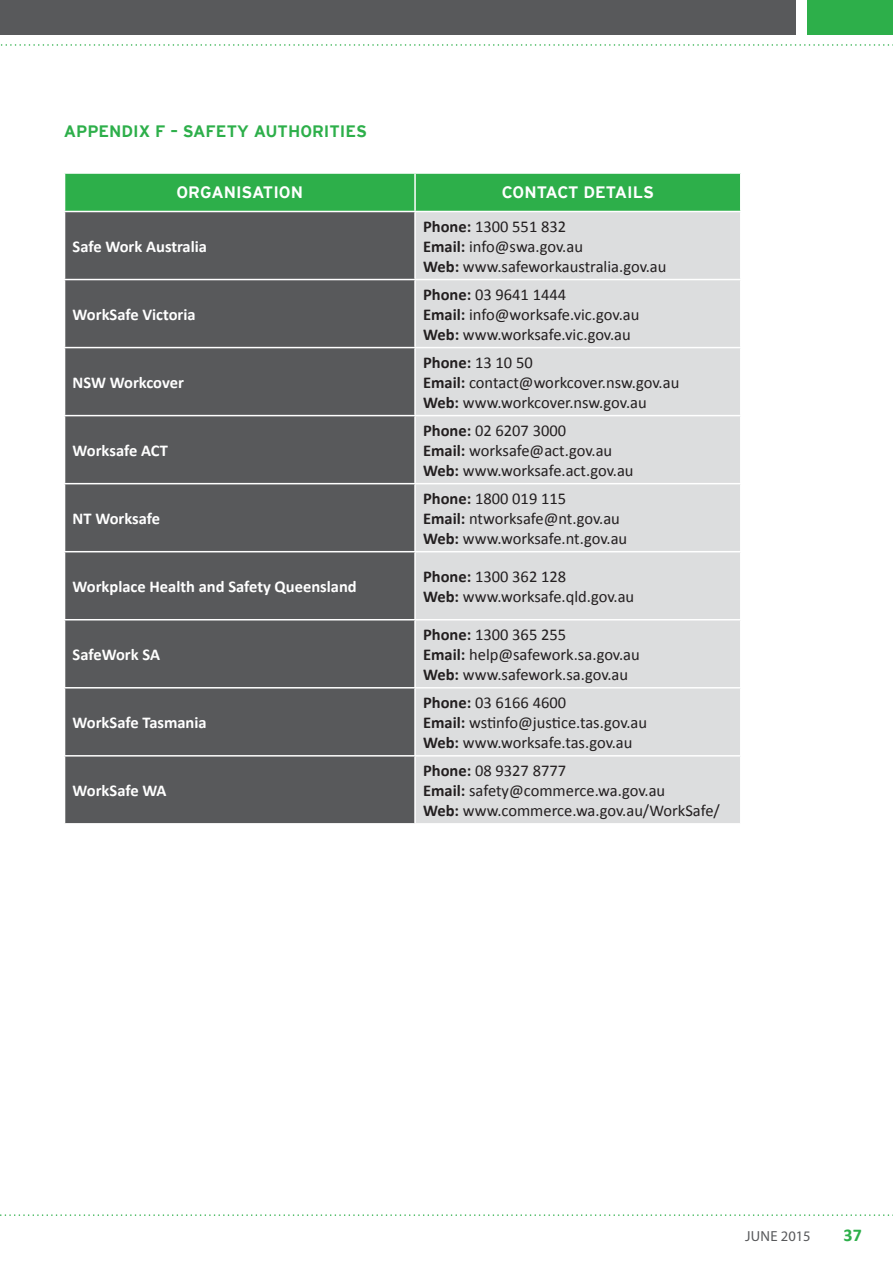
<style>
.page{position:relative;width:893px;height:1263px;background:#fff}
.page>*{position:absolute;margin:0;border:0;box-sizing:border-box;transform-origin:0 0}
.t1{font:700 18px "Calibri";color:#2daf4a}
.t2{font:16.5px/19.8px "Calibri";color:#231f20}
.t3{font:700 16.5px "Calibri";color:#fff}
.t4{font:700 16.5px "Interstate";color:#2daf4a}
.t5{font:700 16.5px "Interstate";color:#fff}
.t6{font:14.55px "Myriad Pro";letter-spacing:.01em;color:#58595b}
.s1{font-weight:700}
</style>
<div class="page">
<svg style="left:1px;top:44px;width:892px;height:2px"></svg>
<svg style="left:0;top:1214px;width:893px;height:2px"></svg>
<div style="left:808px;top:0;width:85px;height:34px;background:#2daf4a"></div>
<div style="left:0;top:0;width:795px;height:34px;background:#58595b"></div>
<div style="left:65px;top:174px;width:675px;height:37px;background:#2daf4a"></div>
<div style="left:65px;top:212px;width:349px;height:611px;background:#58595b"></div>
<div style="left:416px;top:212px;width:324px;height:611px;background:#dcddde"></div>
<hr style="left:414px;top:174px;width:2px;height:37px;background:#fff">
<hr style="left:64px;top:279px;width:351px;height:1px;background:#fff">
<hr style="left:415px;top:279px;width:326px;height:1px;background:#fff">
<hr style="left:64px;top:347px;width:351px;height:1px;background:#fff">
<hr style="left:415px;top:347px;width:326px;height:1px;background:#fff">
<hr style="left:64px;top:415px;width:351px;height:1px;background:#fff">
<hr style="left:415px;top:415px;width:326px;height:1px;background:#fff">
<hr style="left:64px;top:483px;width:351px;height:1px;background:#fff">
<hr style="left:415px;top:483px;width:326px;height:1px;background:#fff">
<hr style="left:64px;top:551px;width:351px;height:1px;background:#fff">
<hr style="left:415px;top:551px;width:326px;height:1px;background:#fff">
<hr style="left:64px;top:619px;width:351px;height:1px;background:#fff">
<hr style="left:415px;top:619px;width:326px;height:1px;background:#fff">
<hr style="left:64px;top:687px;width:351px;height:1px;background:#fff">
<hr style="left:415px;top:687px;width:326px;height:1px;background:#fff">
<hr style="left:64px;top:755px;width:351px;height:1px;background:#fff">
<hr style="left:415px;top:755px;width:326px;height:1px;background:#fff">
<p class="t4" style="left:64px;top:122px;width:12px">APPENDIX</p>
<p class="t4" style="left:155px;top:122px;width:50px">F – SAFETY</p>
<p class="t4" style="left:254px;top:122px;width:12px">AUTHORITIES</p>
<p class="t5" style="left:176px;top:183px;width:23px">ORGANISATION</p>
<p class="t5" style="left:502px;top:183px;width:23px">CONTACT</p>
<p class="t5" style="left:583px;top:183px;width:23px">DETAILS</p>
<p class="t3" style="left:73px;top:236px;width:136px">Safe Work Australia</p>
<p class="t3" style="left:73px;top:304px;width:125px">WorkSafe Victoria</p>
<p class="t3" style="left:73px;top:372px;width:113px">NSW Workcover</p>
<p class="t3" style="left:73px;top:440px;width:97px">Worksafe ACT</p>
<p class="t3" style="left:73px;top:508px;width:89px">NT Worksafe</p>
<p class="t2" style="left:423px;top:217px;width:245px"><span class="s1">Phone:</span> 1300 551 832<br><span class="s1">Email:</span> info@swa.gov.au<br><span class="s1">Web:</span> www.safeworkaustralia.gov.au</p>
<p class="t2" style="left:423px;top:285px;width:218px"><span class="s1">Phone:</span> 03 9641 1444<br><span class="s1">Email:</span> info@worksafe.vic.gov.au<br><span class="s1">Web:</span> www.worksafe.vic.gov.au</p>
<p class="t2" style="left:423px;top:353px;width:258px"><span class="s1">Phone:</span> 13 10 50<br><span class="s1">Email:</span> contact@workcover.nsw.gov.au<br><span class="s1">Web:</span> www.workcover.nsw.gov.au</p>
<p class="t2" style="left:423px;top:421px;width:212px"><span class="s1">Phone:</span> 02 6207 3000<br><span class="s1">Email:</span> worksafe@act.gov.au<br><span class="s1">Web:</span> www.worksafe.act.gov.au</p>
<p class="t2" style="left:423px;top:489px;width:206px"><span class="s1">Phone:</span> 1800 019 115<br><span class="s1">Email:</span> ntworksafe@nt.gov.au<br><span class="s1">Web:</span> www.worksafe.nt.gov.au</p>
<p class="t3" style="left:73px;top:576px;width:286px">Workplace Health and Safety Queensland</p>
<p class="t2" style="left:423px;top:567px;width:213px"><span class="s1">Phone:</span> 1300 362 128<br><span class="s1">Web:</span> www.worksafe.qld.gov.au</p>
<p class="t3" style="left:73px;top:644px;width:89px">SafeWork SA</p>
<p class="t3" style="left:73px;top:712px;width:136px">WorkSafe Tasmania</p>
<p class="t3" style="left:73px;top:780px;width:95px">WorkSafe WA</p>
<p class="t2" style="left:423px;top:625px;width:218px"><span class="s1">Phone:</span> 1300 365 255<br><span class="s1">Email:</span> help@safework.sa.gov.au<br><span class="s1">Web:</span> www.safework.sa.gov.au</p>
<p class="t2" style="left:423px;top:693px;width:226px"><span class="s1">Phone:</span> 03 6166 4600<br><span class="s1">Email:</span> wstinfo@justice.tas.gov.au<br><span class="s1">Web:</span> www.worksafe.tas.gov.au</p>
<p class="t2" style="left:423px;top:761px;width:298px"><span class="s1">Phone:</span> 08 9327 8777<br><span class="s1">Email:</span> safety@commerce.wa.gov.au<br><span class="s1">Web:</span> www.commerce.wa.gov.au/WorkSafe/</p>
<p class="t6" style="left:745px;top:1227px;width:67px">JUNE 2015</p>
<p class="t1" style="left:843px;top:1223px;width:20px">37</p>
</div>
